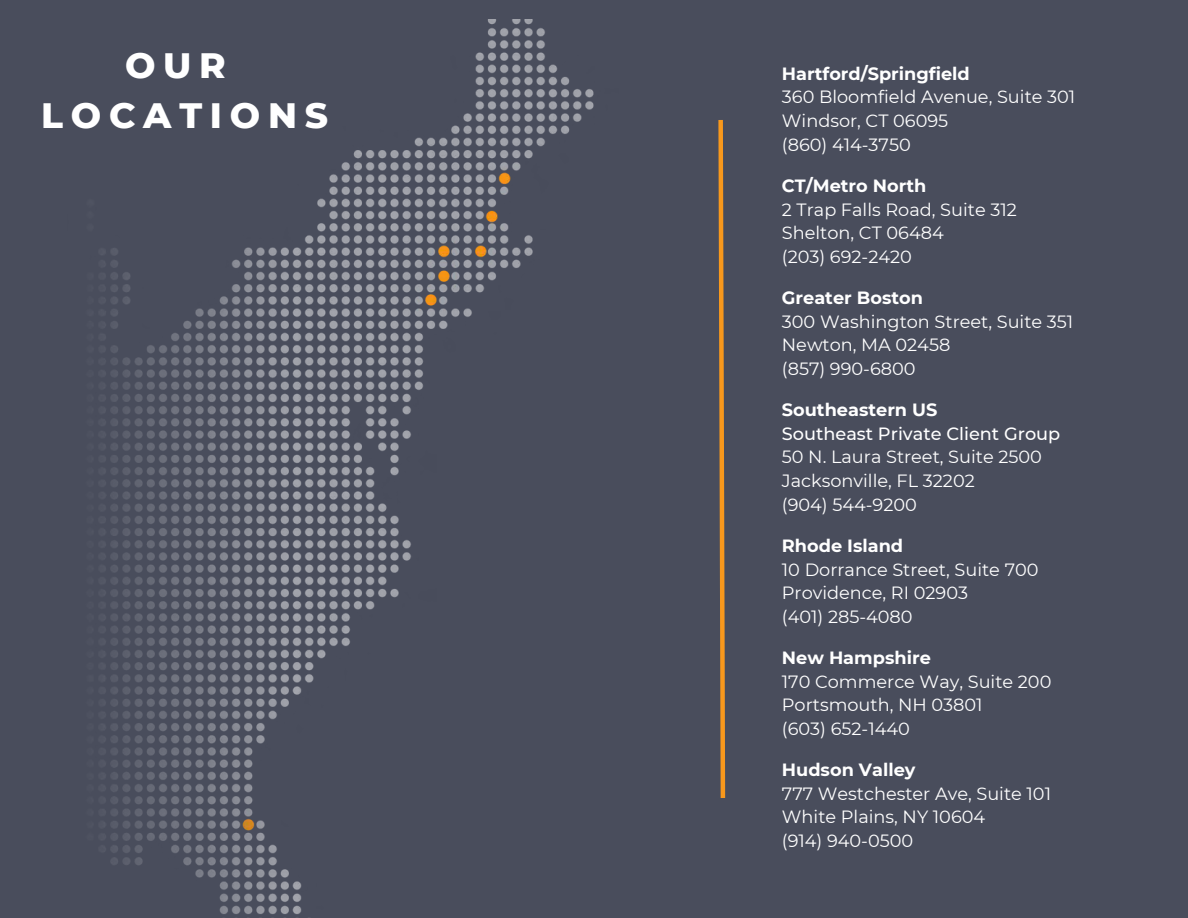
<style>
.page{position:relative;width:1188px;height:918px;background:#494d5c}
.page>*{position:absolute;margin:0;border:0;box-sizing:border-box;transform-origin:0 0}
.t1{font:800 36px/49.5px "Montserrat";letter-spacing:.215em;color:#fff;text-align:center}
.t2{font:17.7px "Montserrat";color:#fff}
.t3{font:700 17.7px "Montserrat";color:#fff}
.t4{font:500 17.7px "Montserrat";color:#fff}
</style>
<div class="page">
<img style="left:101px;top:19px;width:493px;height:899px">
<svg style="left:718px;top:120px;width:8px;height:678px"></svg>
<h1 class="t1" style="left:41px;top:41px;width:289px">OUR<br>LOCATIONS</h1>
<p class="t3" style="left:782px;top:63px;width:189px">Hartford/Springfield</p>
<p class="t2" style="left:782px;top:86px;width:295px">360 Bloomfield Avenue, Suite 301</p>
<p class="t2" style="left:782px;top:110px;width:168px">Windsor, CT 06095</p>
<p class="t2" style="left:782px;top:134px;width:130px">(860) 414-3750</p>
<p class="t3" style="left:782px;top:175px;width:146px">CT/Metro North</p>
<p class="t2" style="left:782px;top:198px;width:236px">2 Trap Falls Road, Suite 312</p>
<p class="t2" style="left:782px;top:222px;width:163px">Shelton, CT 06484</p>
<p class="t2" style="left:782px;top:246px;width:132px">(203) 692-2420</p>
<p class="t3" style="left:782px;top:287px;width:143px">Greater Boston</p>
<p class="t2" style="left:782px;top:311px;width:293px">300 Washington Street, Suite 351</p>
<p class="t2" style="left:782px;top:334px;width:170px">Newton, MA 02458</p>
<p class="t2" style="left:782px;top:358px;width:135px">(857) 990-6800</p>
<p class="t3" style="left:782px;top:399px;width:157px">Southeastern US</p>
<p class="t4" style="left:782px;top:423px;width:280px">Southeast Private Client Group</p>
<p class="t2" style="left:782px;top:446px;width:262px">50 N. Laura Street, Suite 2500</p>
<p class="t2" style="left:782px;top:470px;width:194px">Jacksonville, FL 32202</p>
<p class="t2" style="left:782px;top:494px;width:137px">(904) 544-9200</p>
<p class="t3" style="left:782px;top:535px;width:123px">Rhode Island</p>
<p class="t2" style="left:782px;top:558px;width:258px">10 Dorrance Street, Suite 700</p>
<p class="t2" style="left:782px;top:582px;width:188px">Providence, RI 02903</p>
<p class="t2" style="left:782px;top:606px;width:132px">(401) 285-4080</p>
<p class="t3" style="left:782px;top:647px;width:150px">New Hampshire</p>
<p class="t2" style="left:782px;top:671px;width:271px">170 Commerce Way, Suite 200</p>
<p class="t2" style="left:782px;top:694px;width:202px">Portsmouth, NH 03801</p>
<p class="t2" style="left:782px;top:718px;width:129px">(603) 652-1440</p>
<p class="t3" style="left:782px;top:759px;width:135px">Hudson Valley</p>
<p class="t2" style="left:782px;top:783px;width:271px">777 Westchester Ave, Suite 101</p>
<p class="t2" style="left:782px;top:806px;width:205px">White Plains, NY 10604</p>
<p class="t2" style="left:782px;top:830px;width:133px">(914) 940-0500</p>
</div>
